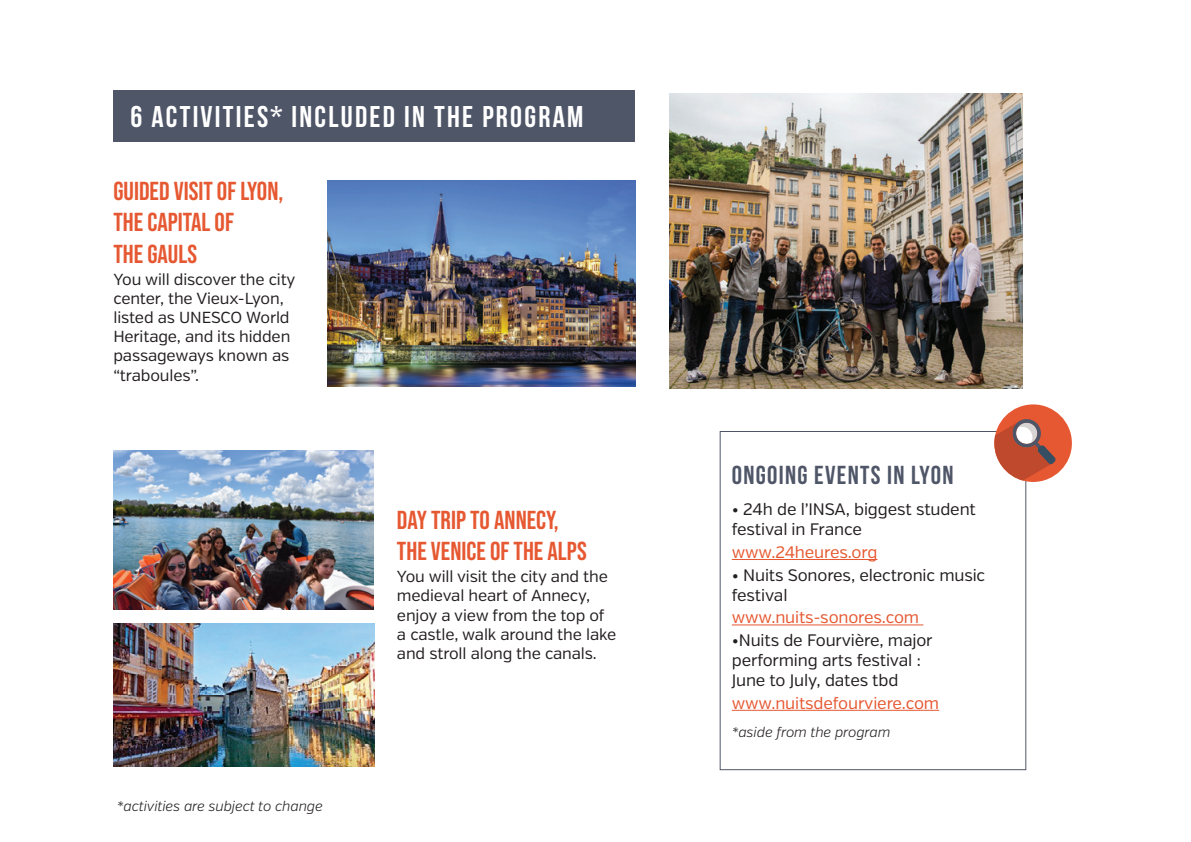
<style>
.page{position:relative;width:1191px;height:842px;background:#fff}
.page>*{position:absolute;margin:0;border:0;box-sizing:border-box;transform-origin:0 0}
.t1{font:700 30px "Bebas Neue";letter-spacing:.075em;color:#fff}
.t2{font:26px/31.2px "Bebas Neue";color:#e65831}
.t3{font:700 26px "Bebas Neue";letter-spacing:.05em;color:#4f5668}
.t4{font:16.6px/20px "Verb";letter-spacing:-.01em;color:#231f20}
.t5{font:16.6px "Verb";letter-spacing:-.01em;color:#e65831}
.t6{font:16px/19.2px "Verb";letter-spacing:-.01em;color:#231f20}
.t7{font:italic 300 14px "Verb";letter-spacing:-.01em;color:#231f20}
</style>
<div class="page">
<hr style="left:732px;top:559px;width:145px;height:1px;background:#e65831">
<hr style="left:732px;top:624px;width:191px;height:1px;background:#e65831">
<hr style="left:732px;top:710px;width:207px;height:1px;background:#e65831">
<div style="left:720px;top:431px;width:306px;height:339px;border:1px solid #4f5668"></div>
<div style="left:113px;top:91px;width:522px;height:51px;background:#4f5668"></div>
<img style="left:328px;top:181px;width:307px;height:206px">
<img style="left:669px;top:93px;width:353px;height:295px">
<img style="left:113px;top:450px;width:261px;height:159px">
<img style="left:113px;top:624px;width:261px;height:142px">
<div style="left:994px;top:404px;width:77px;height:78px;background:#e65831;border-radius:50%"></div>
<svg style="left:994px;top:417px;width:61px;height:64px"></svg>
<h1 class="t1" style="left:130px;top:101px;width:454px">6 ACTIVITIES* INCLUDED IN THE PROGRAM</h1>
<h2 class="t2" style="left:113px;top:175px;width:171px">GUIDED VISIT OF LYON,<br>THE CAPITAL OF<br>THE GAULS</h2>
<p class="t6" style="left:113px;top:270px;width:184px">You will discover the city center, the Vieux-Lyon, listed as UNESCO World<br>Heritage, and its hidden passageways known as “traboules”.</p>
<p class="t7" style="left:117px;top:797px;width:207px">*activities are subject to change</p>
<h2 class="t2" style="left:397px;top:504px;width:191px">DAY TRIP TO ANNECY,<br>THE VENICE OF THE ALPS</h2>
<p class="t6" style="left:397px;top:567px;width:221px">You will visit the city and the medieval heart of Annecy, enjoy a view from the top of a castle, walk around the lake and stroll along the canals.</p>
<h2 class="t3" style="left:732px;top:461px;width:223px">ONGOING EVENTS IN LYON</h2>
<p class="t4" style="left:732px;top:500px;width:246px">• 24h de l’INSA, biggest student festival in France</p>
<p class="t5" style="left:732px;top:542px;width:147px">www.24heures.org</p>
<p class="t4" style="left:732px;top:565px;width:255px">• Nuits Sonores, electronic music festival</p>
<p class="t5" style="left:732px;top:607px;width:189px">www.nuits-sonores.com</p>
<p class="t4" style="left:732px;top:630px;width:202px">•Nuits de Fourvière, major performing arts festival :<br>June to July, dates tbd</p>
<p class="t5" style="left:732px;top:693px;width:209px">www.nuitsdefourviere.com</p>
<p class="t7" style="left:732px;top:723px;width:160px">*aside from the program</p>
</div>
